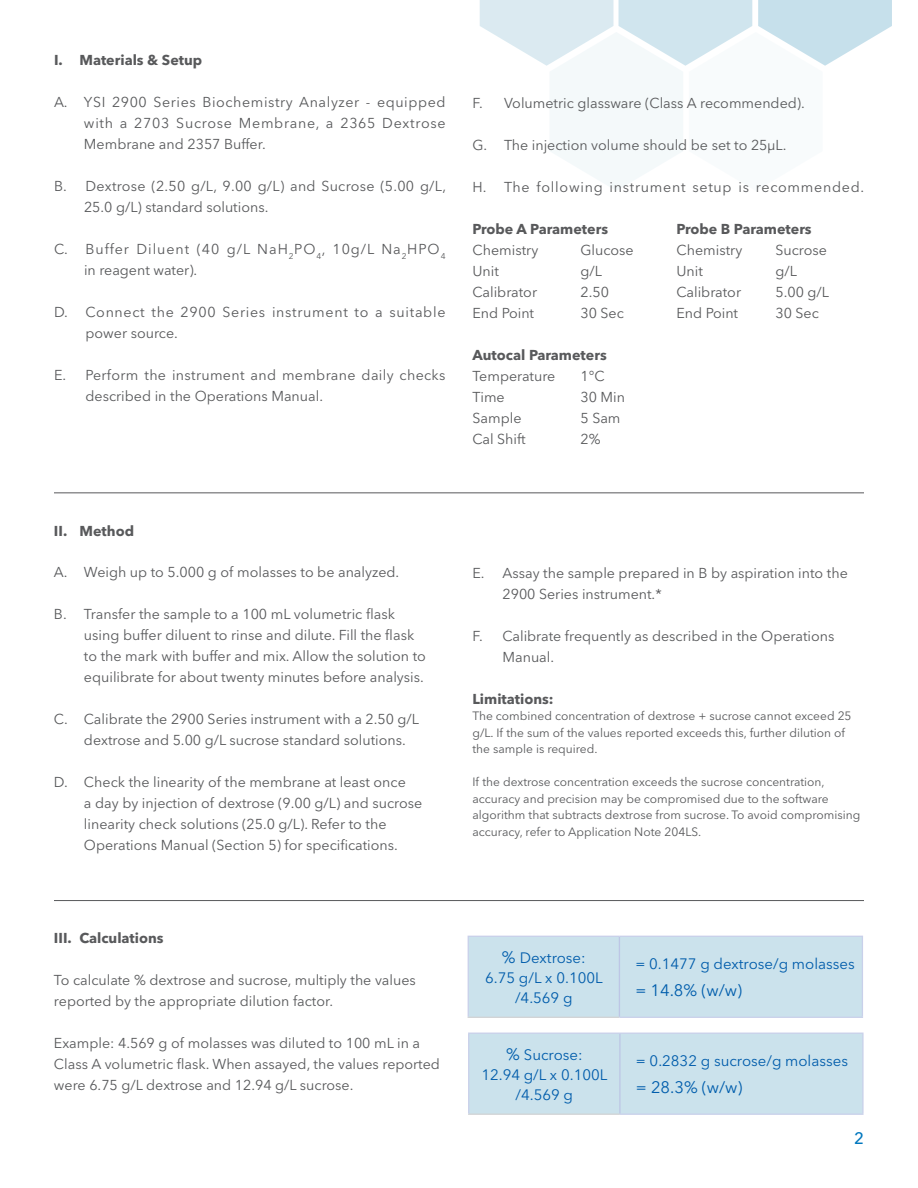
<style>
.page{position:relative;width:918px;height:1188px;background:#fff}
.page>*{position:absolute;margin:0;border:0;box-sizing:border-box;transform-origin:0 0}
.t1{font:16.5px "Avenir Next LT Pro";color:#005dac}
.t2{font:500 16.5px "Avenir Next LT Pro";color:#0077be}
.t3{font:15px/19.8px "Avenir Next LT Pro";color:#005cab;text-align:center}
.t4{font:14.25px/21px "Avenir Next LT Pro";color:#58595b}
.t5{font:700 14.25px "Avenir Next LT Pro";color:#58595b}
.t6{font:14.25px/21px "Avenir Next LT Pro";letter-spacing:.05em;color:#58595b}
.t7{font:14.25px/21px "Avenir Next LT Pro";letter-spacing:.02em;color:#58595b}
.t8{font:14.25px/21px "Avenir Next LT Pro";letter-spacing:.065em;color:#58595b}
.t9{font:12px/16.5px "Avenir Next LT Pro";color:#58595b}
.s1{font-size:16.5px;color:#005dac}
</style>
<div class="page">
<svg style="left:480px;top:0;width:412px;height:190px"></svg>
<hr style="left:54px;top:492px;width:810px;height:1px;background:#58595b">
<hr style="left:54px;top:900px;width:810px;height:1px;background:#58595b">
<div style="left:469px;top:937px;width:393px;height:80px;background:#cbe2ec"></div>
<hr style="left:468px;top:1017px;width:151px;height:1px;background:#d1d3d4">
<hr style="left:468px;top:936px;width:151px;height:1px;background:#c9d0ea">
<hr style="left:468px;top:937px;width:1px;height:80px;background:#c9d0ea">
<hr style="left:619px;top:936px;width:244px;height:1px;background:#c9d0ea">
<hr style="left:862px;top:937px;width:1px;height:80px;background:#c9d0ea">
<hr style="left:619px;top:1017px;width:244px;height:1px;background:#c9d0ea">
<hr style="left:619px;top:937px;width:1px;height:80px;background:#bdc6e5">
<div style="left:469px;top:1034px;width:393px;height:80px;background:#cbe2ec"></div>
<hr style="left:468px;top:1114px;width:152px;height:1px;background:#d1d3d4">
<hr style="left:468px;top:1033px;width:152px;height:1px;background:#c9d0ea">
<hr style="left:468px;top:1034px;width:1px;height:80px;background:#c9d0ea">
<hr style="left:620px;top:1033px;width:244px;height:1px;background:#c9d0ea">
<hr style="left:862px;top:1034px;width:2px;height:80px;background:#c9d0ea">
<hr style="left:620px;top:1114px;width:244px;height:1px;background:#c9d0ea">
<hr style="left:619px;top:1034px;width:2px;height:80px;background:#bdc6e5">
<p class="t5" style="left:54px;top:52px;width:150px">I. Materials &amp; Setup</p>
<p class="t4" style="left:84px;top:91px;width:363px;text-align:justify;text-indent:-30px">A. YSI 2900 Series Biochemistry Analyzer - equipped with a 2703 Sucrose Membrane, a 2365 Dextrose Membrane and 2357 Buffer.</p>
<p class="t4" style="left:84px;top:175px;width:364px;text-indent:-30px">B. Dextrose (2.50 g/L, 9.00 g/L) and Sucrose (5.00 g/L,<br>25.0 g/L) standard solutions.</p>
<p class="t8" style="left:84px;top:238px;width:363px;text-indent:-30px">C. Buffer Diluent (40 g/L NaH<sub>2</sub>PO<sub>4</sub>, 10g/L Na<sub>2</sub>HPO<sub>4 </sub>in reagent water).</p>
<p class="t6" style="left:86px;top:301px;width:362px;text-indent:-32px">D. Connect the 2900 Series instrument to a suitable power source.</p>
<p class="t7" style="left:86px;top:364px;width:361px;text-indent:-32px">E. Perform the instrument and membrane daily checks described in the Operations Manual.</p>
<p class="t4" style="left:473px;top:93px;width:334px">F. Volumetric glassware (Class A recommended).</p>
<p class="t4" style="left:473px;top:135px;width:315px">G. The injection volume should be set to 25µL.</p>
<p class="t6" style="left:473px;top:177px;width:393px">H. The following instrument setup is recommended.</p>
<p class="t5" style="left:473px;top:220px;width:137px">Probe A Parameters</p>
<p class="t5" style="left:677px;top:220px;width:137px">Probe B Parameters</p>
<p class="t4" style="left:473px;top:240px;width:67px">Chemistry</p>
<p class="t4" style="left:581px;top:240px;width:55px">Glucose</p>
<p class="t4" style="left:677px;top:240px;width:67px">Chemistry</p>
<p class="t4" style="left:776px;top:240px;width:53px">Sucrose</p>
<p class="t4" style="left:473px;top:261px;width:28px">Unit</p>
<p class="t4" style="left:581px;top:261px;width:23px">g/L</p>
<p class="t4" style="left:677px;top:261px;width:28px">Unit</p>
<p class="t4" style="left:776px;top:261px;width:23px">g/L</p>
<p class="t4" style="left:473px;top:282px;width:66px">Calibrator</p>
<p class="t4" style="left:581px;top:282px;width:30px">2.50</p>
<p class="t4" style="left:677px;top:282px;width:66px">Calibrator</p>
<p class="t4" style="left:776px;top:282px;width:55px">5.00 g/L</p>
<p class="t4" style="left:473px;top:303px;width:63px">End Point</p>
<p class="t4" style="left:581px;top:303px;width:45px">30 Sec</p>
<p class="t4" style="left:677px;top:303px;width:63px">End Point</p>
<p class="t4" style="left:776px;top:303px;width:45px">30 Sec</p>
<p class="t5" style="left:473px;top:346px;width:136px">Autocal Parameters</p>
<p class="t4" style="left:473px;top:366px;width:84px">Temperature</p>
<p class="t4" style="left:581px;top:366px;width:26px">1°C</p>
<p class="t4" style="left:473px;top:387px;width:34px">Time</p>
<p class="t4" style="left:581px;top:387px;width:46px">30 Min</p>
<p class="t4" style="left:473px;top:408px;width:51px">Sample</p>
<p class="t4" style="left:581px;top:408px;width:42px">5 Sam</p>
<p class="t4" style="left:473px;top:429px;width:55px">Cal Shift</p>
<p class="t4" style="left:581px;top:429px;width:22px">2%</p>
<p class="t5" style="left:54px;top:522px;width:82px">II. Method</p>
<p class="t4" style="left:54px;top:562px;width:347px">A. Weigh up to 5.000 g of molasses to be analyzed.</p>
<p class="t4" style="left:84px;top:604px;width:343px;text-indent:-30px">B. Transfer the sample to a 100 mL volumetric flask using buffer diluent to rinse and dilute. Fill the flask to the mark with buffer and mix. Allow the solution to equilibrate for about twenty minutes before analysis.</p>
<p class="t4" style="left:84px;top:709px;width:337px;text-indent:-30px">C. Calibrate the 2900 Series instrument with a 2.50 g/L dextrose and 5.00 g/L sucrose standard solutions.</p>
<p class="t4" style="left:84px;top:772px;width:340px;text-indent:-30px">D. Check the linearity of the membrane at least once<br>a day by injection of dextrose (9.00 g/L) and sucrose linearity check solutions (25.0 g/L). Refer to the Operations Manual (Section 5) for specifications.</p>
<p class="t5" style="left:54px;top:929px;width:111px">III. Calculations</p>
<p class="t4" style="left:54px;top:969px;width:363px">To calculate % dextrose and sucrose, multiply the values reported by the appropriate dilution factor.</p>
<p class="t4" style="left:54px;top:1032px;width:388px">Example: 4.569 g of molasses was diluted to 100 mL in a<br>Class A volumetric flask. When assayed, the values reported were 6.75 g/L dextrose and 12.94 g/L sucrose.</p>
<p class="t4" style="left:502px;top:562px;width:347px;text-indent:-30px">E. Assay the sample prepared in B by aspiration into the<br>2900 Series instrument.*</p>
<p class="t4" style="left:502px;top:625px;width:333px;text-indent:-30px">F. Calibrate frequently as described in the Operations<br>Manual.</p>
<p class="t5" style="left:472px;top:690px;width:83px">Limitations:</p>
<p class="t9" style="left:473px;top:708px;width:381px">The combined concentration of dextrose + sucrose cannot exceed 25 g/L. If the sum of the values reported exceeds this, further dilution of the sample is required.</p>
<p class="t9" style="left:473px;top:774px;width:389px">If the dextrose concentration exceeds the sucrose concentration, accuracy and precision may be compromised due to the software algorithm that subtracts dextrose from sucrose. To avoid compromising accuracy, refer to Application Note 204LS.</p>
<p class="t3" style="left:485px;top:948px;width:119px"><span class="s1">%</span> Dextrose:<br>6.75 g/L x 0.100L /4.569 g</p>
<p class="t3" style="left:635px;top:954px;width:221px">= 0.1477 g dextrose/g molasses</p>
<p class="t1" style="left:635px;top:980px;width:108px">= 14.8% (w/w)</p>
<p class="t3" style="left:481px;top:1045px;width:128px"><span class="s1">%</span> Sucrose:<br>12.94 g/L x 0.100L /4.569 g</p>
<p class="t3" style="left:636px;top:1051px;width:214px">= 0.2832 g sucrose/g molasses</p>
<p class="t1" style="left:636px;top:1077px;width:108px">= 28.3% (w/w)</p>
<p class="t2" style="left:854px;top:1129px;width:11px">2</p>
</div>
